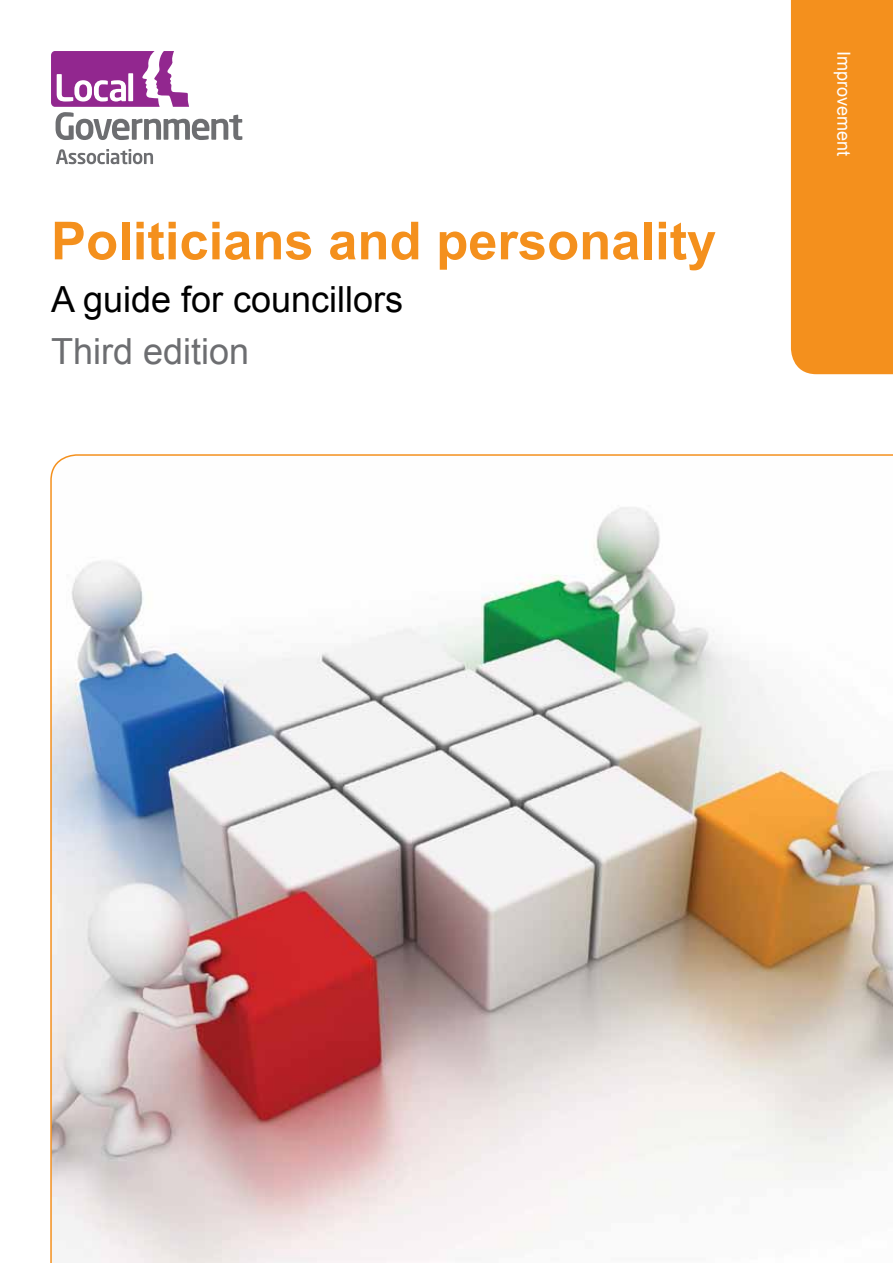
<style>
.page{position:relative;width:893px;height:1263px;background:#fff}
.page>*{position:absolute;margin:0;border:0;box-sizing:border-box;transform-origin:0 0}
.t1{font:700 52.5px "Arial";color:#f4901d}
.t2{font:36px "Arial";color:#000}
.t3{font:36px "Arial";color:#6d6e71}
.t4{font:18px "Arial";color:#fff}
</style>
<div class="page">
<img style="left:50px;top:454px;width:843px;height:809px">
<div style="left:791px;top:0;width:102px;height:374px;background:#f4901d"></div>
<svg style="left:56px;top:149px;width:97px;height:15px"></svg>
<svg style="left:51px;top:51px;width:191px;height:89px"></svg>
<p class="t1" style="left:51px;top:206px;width:667px">Politicians and personality</p>
<p class="t2" style="left:51px;top:276px;width:354px">A guide for councillors</p>
<p class="t3" style="left:51px;top:328px;width:200px">Third edition</p>
<p class="t4" style="left:855px;top:51px;width:107px;rotate:90deg">Improvement</p>
</div>
